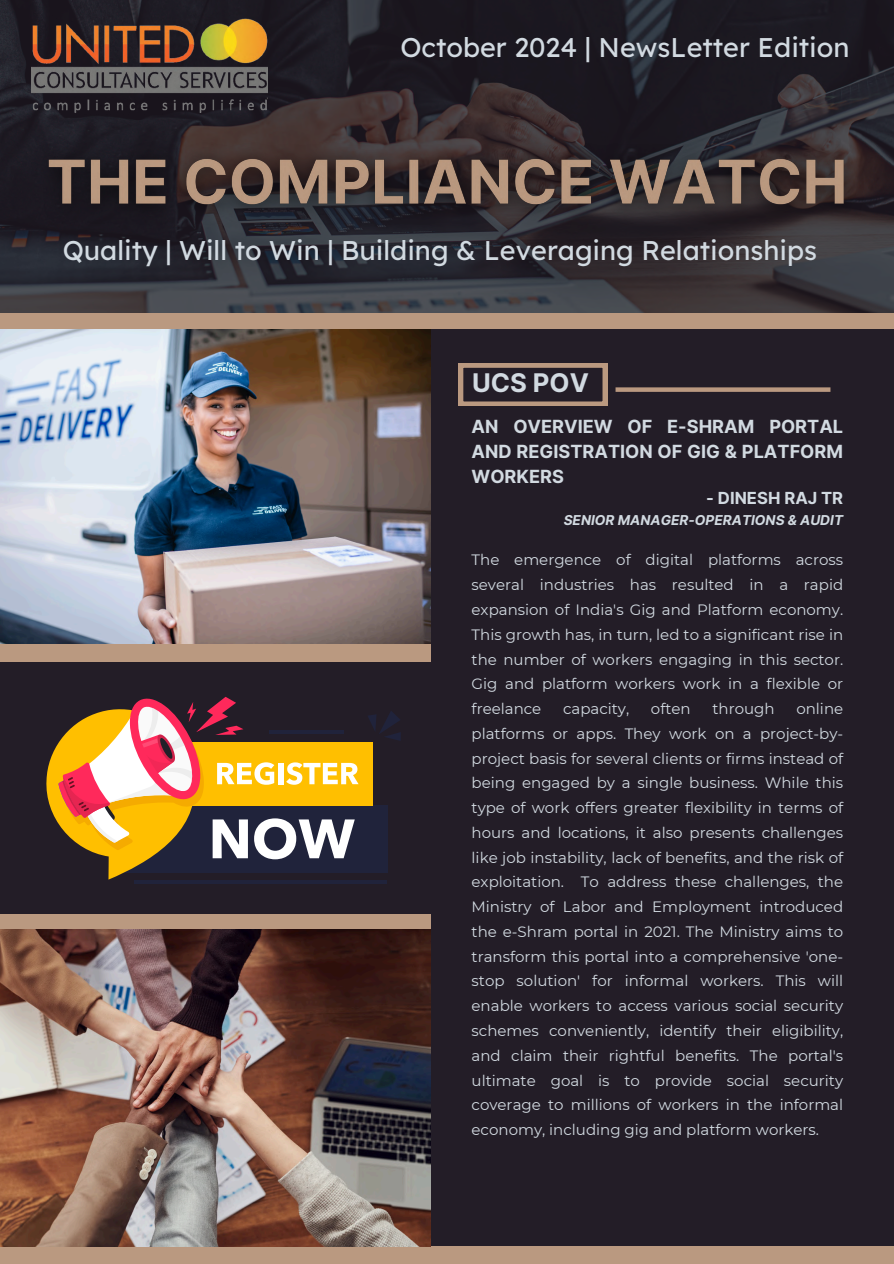
<style>
.page{position:relative;width:894px;height:1264px;background:#fff}
.page>*{position:absolute;margin:0;border:0;box-sizing:border-box;transform-origin:0 0}
.t1{font:27px "Lexend Deca";color:#d2dae1}
.t2{font:700 25.65px "Inter";color:#d2dae1}
.t3{font:700 18.15px/24.8px "Inter";color:#d2dae1;text-align:justify}
.t4{font:700 16.65px "Inter";color:#d2dae1}
.t5{font:15px/24.8px "Montserrat";color:#d2dae1;text-align:justify}
.t6{font:italic 700 13.65px "Inter";color:#d2dae1}
</style>
<div class="page">
<div style="left:0;top:0;width:893px;height:1263px;background:#231d27"></div>
<img style="left:0;top:328px;width:430px;height:316px">
<img style="left:0;top:0;width:893px;height:313px">
<div style="left:615px;top:387px;width:215px;height:5px;background:#ba9980"></div>
<svg style="left:458px;top:363px;width:149px;height:43px"></svg>
<div style="left:0;top:313px;width:893px;height:15px;background:#ba9980"></div>
<div style="left:0;top:644px;width:430px;height:18px;background:#ba9980"></div>
<div style="left:0;top:914px;width:430px;height:16px;background:#ba9980"></div>
<div style="left:0;top:1245px;width:893px;height:18px;background:#ba9980"></div>
<img style="left:0;top:930px;width:431px;height:316px">
<div style="left:123px;top:805px;width:264px;height:67px;background:#20233b"></div>
<hr style="left:134px;top:880px;width:253px;height:3px;background:#20233b">
<div style="left:118px;top:741px;width:255px;height:64px;background:#ffbf00"></div>
<svg style="left:368px;top:711px;width:33px;height:30px"></svg>
<svg style="left:46px;top:696px;width:312px;height:183px"></svg>
<img style="left:21px;top:134px;width:849px;height:100px">
<img style="left:31px;top:16px;width:237px;height:99px">
<h4 class="t1" style="left:400px;top:30px;width:450px">October 2024 | NewsLetter Edition</h4>
<h3 class="t1" style="left:63px;top:233px;width:755px">Quality | Will to Win | Building &amp; Leveraging Relationships</h3>
<h2 class="t2" style="left:472px;top:367px;width:118px">UCS POV</h2>
<p class="t3" style="left:471px;top:414px;width:373px">AN OVERVIEW OF E-SHRAM PORTAL AND REGISTRATION OF GIG &amp; PLATFORM WORKERS</p>
<p class="t4" style="left:706px;top:488px;width:138px">- DINESH RAJ TR</p>
<p class="t6" style="left:563px;top:511px;width:281px">SENIOR MANAGER-OPERATIONS &amp; AUDIT</p>
<h3 class="t5" style="left:471px;top:547px;width:373px">The emergence of digital platforms across several industries has resulted in a rapid expansion of India's Gig and Platform economy.<br>This growth has, in turn, led to a significant rise in the number of workers engaging in this sector.<br>Gig and platform workers work in a flexible or freelance</h3>
<h3 class="t5" style="left:563px;top:696px;width:68px">capacity,</h3>
<h3 class="t5" style="left:650px;top:696px;width:41px">often</h3>
<h3 class="t5" style="left:712px;top:696px;width:64px">through</h3>
<h3 class="t5" style="left:471px;top:696px;width:373px;text-indent:324px">online platforms or apps. They work on a project-by&shy;project basis for several clients or firms instead of being engaged by a single business. While this type of work offers greater flexibility in terms of hours and locations, it also presents challenges like job instability, lack of benefits, and the risk of exploitation. To address these challenges, the Ministry of Labor and Employment introduced the e-Shram portal in 2021. The Ministry aims to transform this portal into a comprehensive 'one&shy;stop solution' for informal workers. This will enable workers to access various social security schemes conveniently, identify their eligibility, and claim their rightful benefits. The portal's ultimate goal is to provide social security coverage to millions of workers in the informal economy, including gig and platform workers.</h3>
</div>
